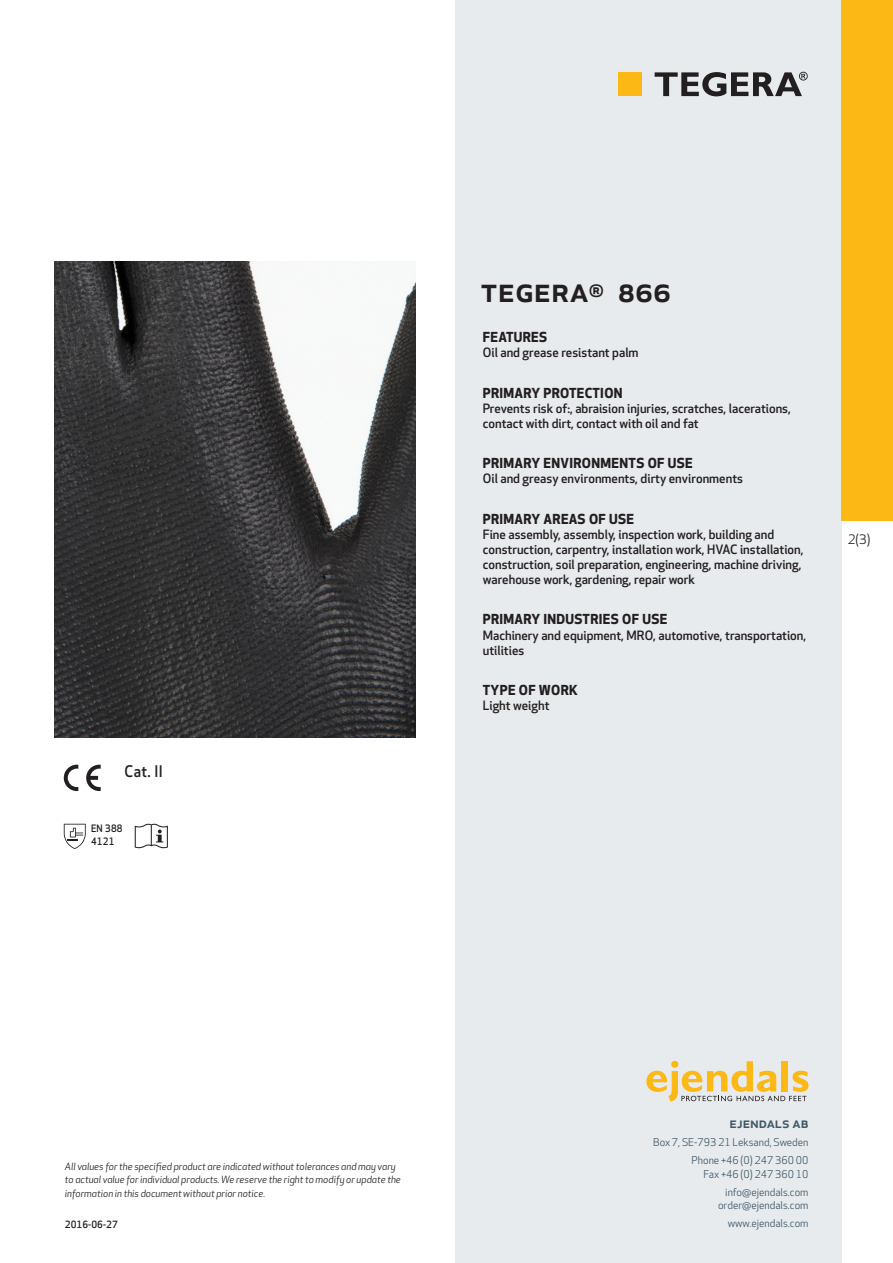
<style>
.page{position:relative;width:893px;height:1263px;background:#fff}
.page>*{position:absolute;margin:0;border:0;box-sizing:border-box;transform-origin:0 0}
.prodname{font:500 34.5px "Apex New";color:#231f20}
.Artikel{font:500 15.6px "Apex New";color:#231f20;scale:.95 1}
.t1{font:500 15px "Apex New";color:#405968}
.Funktion_body{font:700 13.5px "Apex New";letter-spacing:.025em;color:#231f20}
.t2{font:12.75px "Apex New";color:#231f20}
.Funktion_body-2{font:500 12.6px/15px "Apex New";color:#231f20}
.t3{font:10.5px/18px "Apex New";color:#405968;text-align:right}
.Artikel-2{font:500 10.05px/13.2px "Apex New";letter-spacing:.025em;color:#231f20;scale:.95 1}
.t4{font:italic 9.75px/13.5px "Apex New";color:#231f20}
.Sidfot_datum{font:500 9.75px "Apex New";color:#231f20}
</style>
<div class="page">
<div style="left:455px;top:0;width:387px;height:1263px;background:#e8ebee"></div>
<svg style="left:646px;top:1061px;width:162px;height:40px"></svg>
<div style="left:842px;top:0;width:51px;height:520px;background:#fcb814"></div>
<div style="left:618px;top:72px;width:24px;height:24px;background:#fcb814"></div>
<svg style="left:655px;top:72px;width:153px;height:24px"></svg>
<svg style="left:86px;top:765px;width:15px;height:26px"></svg>
<svg style="left:64px;top:765px;width:14px;height:26px"></svg>
<svg style="left:64px;top:824px;width:22px;height:25px"></svg>
<svg style="left:135px;top:824px;width:33px;height:24px"></svg>
<img style="left:54px;top:261px;width:361px;height:477px">
<p class="Artikel" style="left:125px;top:761px;width:42px">Cat. II</p>
<p class="Artikel-2" style="left:91px;top:821px;width:35px">EN 388<br>4121</p>
<p class="prodname" style="left:480px;top:266px;width:192px">TEGERA<sup>®</sup> 866</p>
<p class="Funktion_body" style="left:483px;top:327px;width:66px">FEATURES</p>
<p class="Funktion_body-2" style="left:483px;top:345px;width:157px">Oil and grease resistant palm</p>
<p class="Funktion_body" style="left:483px;top:383px;width:141px">PRIMARY PROTECTION</p>
<p class="Funktion_body-2" style="left:483px;top:400px;width:310px">Prevents risk of:, abraision injuries, scratches, lacerations, contact with dirt, contact with oil and fat</p>
<p class="Funktion_body" style="left:483px;top:453px;width:211px">PRIMARY ENVIRONMENTS OF USE</p>
<p class="Funktion_body-2" style="left:483px;top:471px;width:262px">Oil and greasy environments, dirty environments</p>
<p class="Funktion_body" style="left:483px;top:509px;width:153px">PRIMARY AREAS OF USE</p>
<p class="Funktion_body-2" style="left:483px;top:526px;width:322px">Fine assembly, assembly, inspection work, building and construction, carpentry, installation work, HVAC installation, construction, soil preparation, engineering, machine driving, warehouse work, gardening, repair work</p>
<p class="Funktion_body" style="left:483px;top:610px;width:186px">PRIMARY INDUSTRIES OF USE</p>
<p class="Funktion_body-2" style="left:483px;top:627px;width:325px">Machinery and equipment, MRO, automotive, transportation, utilities</p>
<p class="Funktion_body" style="left:483px;top:680px;width:97px">TYPE OF WORK</p>
<p class="Funktion_body-2" style="left:483px;top:698px;width:68px">Light weight</p>
<p class="t2" style="left:848px;top:531px;width:24px">2(3)</p>
<p class="t4" style="left:65px;top:1159px;width:337px">All values for the specified product are indicated without tolerances and may vary to actual value for individual products. We reserve the right to modify or update the information in this document without prior notice.</p>
<p class="Sidfot_datum" style="left:65px;top:1218px;width:54px">2016-06-27</p>
<p class="t1" style="left:729px;top:1113px;width:80px">ejendals ab</p>
<p class="t3" style="left:653px;top:1133px;width:157px">Box 7, SE-793 21 Leksand, Sweden<br>Phone +46 (0) 247 360 00</p>
<p class="t3" style="left:703px;top:1165px;width:107px">Fax +46 (0) 247 360 10 info@ejendals.com</p>
<p class="t3" style="left:718px;top:1196px;width:92px">order@ejendals.com</p>
<p class="t3" style="left:728px;top:1215px;width:82px">www.ejendals.com</p>
</div>
